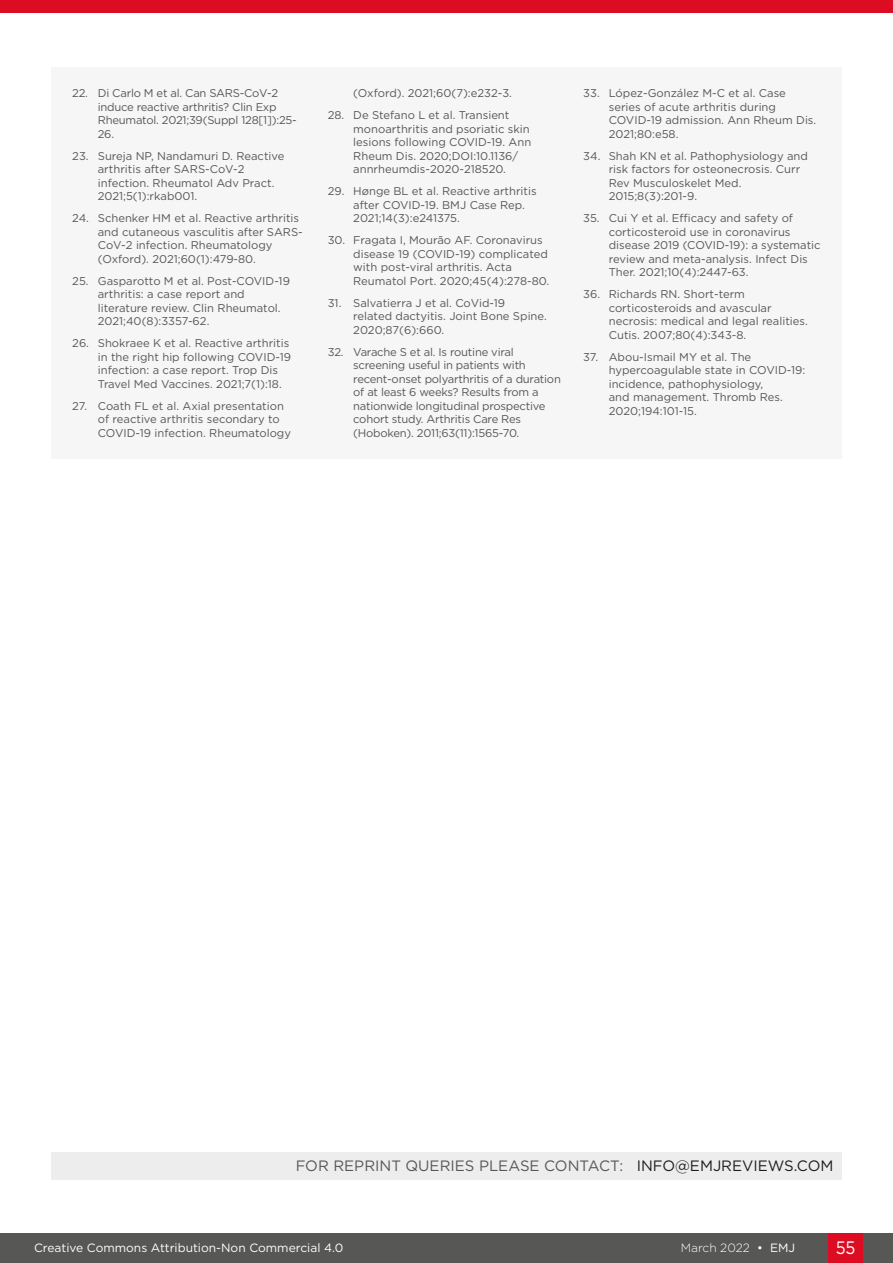
<style>
.page{position:relative;width:893px;height:1263px;background:#fff}
.page>*{position:absolute;margin:0;border:0;box-sizing:border-box;transform-origin:0 0}
.t1{font:18px "Gotham";color:#fff;scale:.9 1}
.Banner_Body_Text{font:15px "Gotham";color:#575756}
.t2{font:12px "Gotham";color:#fff}
.t3{font:300 12px "Gotham";color:#fff}
.t4{font:11.25px/13.5px "Gotham";color:#575756}
.t5{font:11.25px/13.5px "Gotham";letter-spacing:-.02em;color:#575756}
.s1{color:#1d1d1d}
.s2{font-weight:400}
</style>
<div class="page">
<div style="left:0;top:1233px;width:893px;height:30px;background:#575756"></div>
<div style="left:829px;top:1233px;width:34px;height:30px;background:#dc0c23"></div>
<div style="left:0;top:0;width:893px;height:13px;background:#dc0c23"></div>
<div style="left:51px;top:67px;width:791px;height:392px;background:#f6f6f6"></div>
<div style="left:51px;top:1152px;width:791px;height:27px;background:#ededed"></div>
<p class="t5" style="left:98px;top:86px;width:201px;text-indent:-26px">22. Di Carlo M et al. Can SARS-CoV-2 induce reactive arthritis? Clin Exp<br>Rheumatol. 2021;39(Suppl 128[1]):25-<br>26.</p>
<p class="t4" style="left:98px;top:149px;width:188px;text-indent:-26px">23. Sureja NP, Nandamuri D. Reactive arthritis after SARS-CoV-2 infection. Rheumatol Adv Pract.<br>2021;5(1):rkab001.</p>
<p class="t4" style="left:98px;top:211px;width:207px;text-indent:-26px">24. Schenker HM et al. Reactive arthritis and cutaneous vasculitis after SARS-CoV-2 infection. Rheumatology (Oxford). 2021;60(1):479-80.</p>
<p class="t4" style="left:98px;top:274px;width:194px;text-indent:-26px">25. Gasparotto M et al. Post-COVID-19 arthritis: a case report and literature review. Clin Rheumatol.<br>2021;40(8):3357-62.</p>
<p class="t4" style="left:98px;top:336px;width:195px;text-indent:-26px">26. Shokraee K et al. Reactive arthritis in the right hip following COVID-19 infection: a case report. Trop Dis Travel Med Vaccines. 2021;7(1):18.</p>
<p class="t4" style="left:98px;top:399px;width:195px;text-indent:-26px">27. Coath FL et al. Axial presentation of reactive arthritis secondary to<br>COVID-19 infection. Rheumatology</p>
<p class="t4" style="left:353px;top:86px;width:160px">(Oxford). 2021;60(7):e232-3.</p>
<p class="t4" style="left:353px;top:108px;width:180px;text-indent:-26px">28. De Stefano L et al. Transient monoarthritis and psoriatic skin lesions following COVID-19. Ann<br>Rheum Dis. 2020;DOI:10.1136/ annrheumdis-2020-218520.</p>
<p class="t4" style="left:353px;top:184px;width:185px;text-indent:-26px">29. Hønge BL et al. Reactive arthritis after COVID-19. BMJ Case Rep.<br>2021;14(3):e241375.</p>
<p class="t4" style="left:353px;top:233px;width:198px;text-indent:-26px">30. Fragata I, Mourão AF. Coronavirus disease 19 (COVID-19) complicated with post-viral arthritis. Acta Reumatol Port. 2020;45(4):278-80.</p>
<p class="t4" style="left:353px;top:296px;width:195px;text-indent:-26px">31. Salvatierra J et al. CoVid-19<br>related dactyitis. Joint Bone Spine.<br>2020;87(6):660.</p>
<p class="t5" style="left:353px;top:345px;width:209px;text-indent:-26px">32. Varache S et al. Is routine viral screening useful in patients with recent-onset polyarthritis of a duration of at least 6 weeks? Results from a nationwide longitudinal prospective cohort study. Arthritis Care Res (Hoboken). 2011;63(11):1565-70.</p>
<p class="t4" style="left:609px;top:86px;width:209px;text-indent:-26px">33. López-González M-C et al. Case series of acute arthritis during<br>COVID-19 admission. Ann Rheum Dis.<br>2021;80:e58.</p>
<p class="t4" style="left:609px;top:149px;width:201px;text-indent:-26px">34. Shah KN et al. Pathophysiology and risk factors for osteonecrosis. Curr<br>Rev Musculoskelet Med.<br>2015;8(3):201-9.</p>
<p class="t4" style="left:609px;top:211px;width:213px;text-indent:-26px">35. Cui Y et al. Efficacy and safety of corticosteroid use in coronavirus disease 2019 (COVID-19): a systematic review and meta-analysis. Infect Dis Ther. 2021;10(4):2447-63.</p>
<p class="t4" style="left:609px;top:287px;width:201px;text-indent:-26px">36. Richards RN. Short-term corticosteroids and avascular necrosis: medical and legal realities.<br>Cutis. 2007;80(4):343-8.</p>
<p class="t4" style="left:609px;top:350px;width:198px;text-indent:-26px">37. Abou-Ismail MY et al. The hypercoagulable state in COVID-19: incidence, pathophysiology,<br>and management. Thromb Res.<br>2020;194:101-15.</p>
<p class="Banner_Body_Text" style="left:296px;top:1156px;width:539px">FOR REPRINT QUERIES PLEASE CONTACT: <span class="s1">INFO@EMJREVIEWS.COM</span></p>
<p class="t2" style="left:34px;top:1240px;width:311px">Creative Commons Attribution-Non Commercial 4.0</p>
<p class="t3" style="left:681px;top:1240px;width:116px">March 2022 <span class="s2">• EMJ</span></p>
<h1 class="t1" style="left:836px;top:1236px;width:23px">55</h1>
</div>
